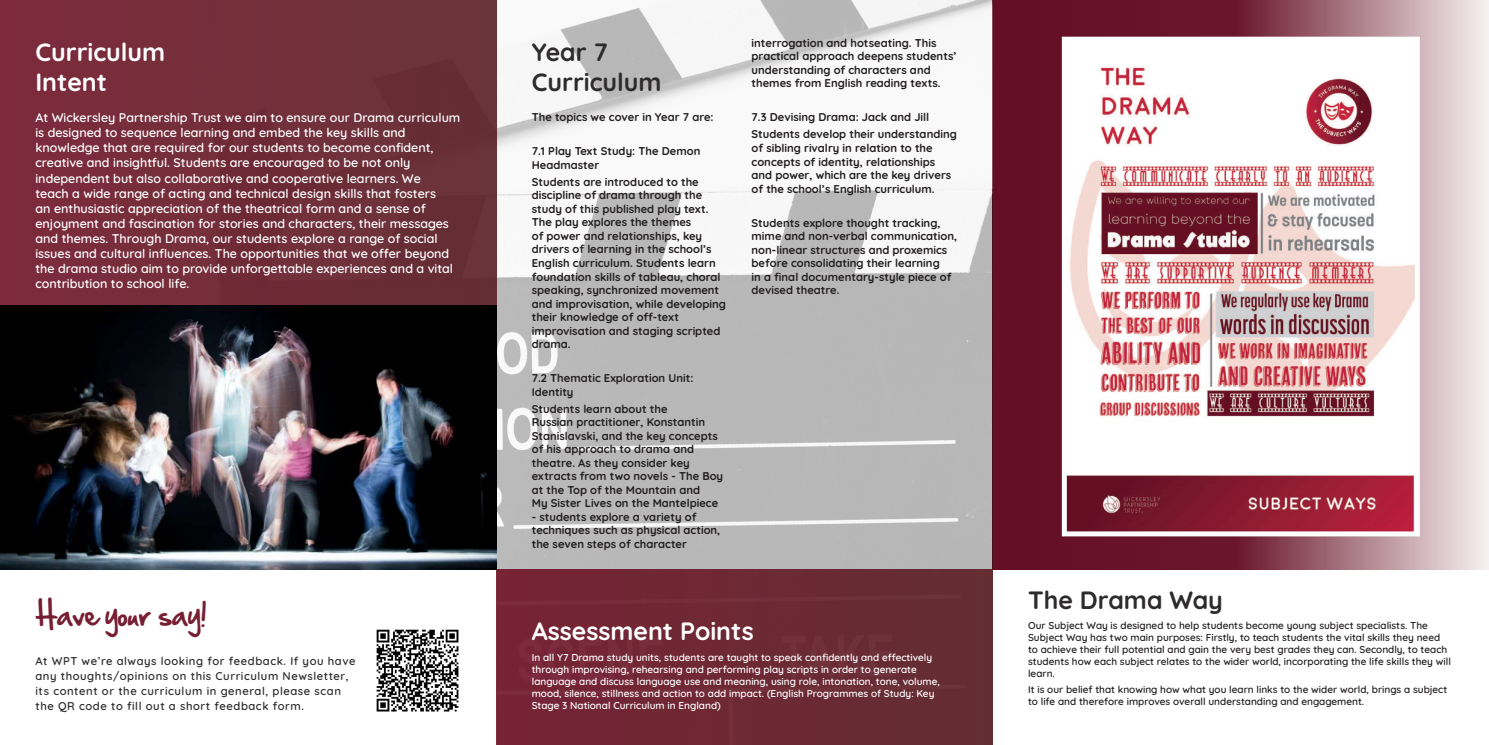
<style>
.page{position:relative;width:1489px;height:745px;background:#fff}
.page>*{position:absolute;margin:0;border:0;box-sizing:border-box;transform-origin:0 0}
.t1{font:700 25px/30px "Quicksand";color:#fff}
.t2{font:700 25px/30px "Quicksand";color:#2e2b2c}
.t3{font:25px "Hand Of Sean";color:#771f32}
.t4{font:600 12.5px/15px "Quicksand";color:#fff}
.t5{font:700 11.25px/13.5px "Quicksand";color:#231f20}
.t6{font:600 11.25px/15px "Quicksand";letter-spacing:.05em;color:#2e2b2c}
.t7{font:600 10px/12px "Quicksand";color:#231f20}
.t8{font:600 10px/12px "Quicksand";color:#fff}
</style>
<div class="page">
<svg style="left:992px;top:0;width:496px;height:569px;background:#9b6472"></svg>
<img style="left:496px;top:0;width:496px;height:569px">
<div style="left:0;top:0;width:496px;height:569px;background:#722e3b"></div>
<img style="left:376px;top:629px;width:83px;height:83px">
<svg style="left:1059px;top:34px;width:363px;height:504px"></svg>
<div style="left:496px;top:569px;width:496px;height:175px;background:#6e2934"></div>
<img style="left:0;top:305px;width:496px;height:264px">
<h1 class="t1" style="left:35px;top:34px;width:131px">Curriculum<br>Intent</h1>
<h1 class="t2" style="left:531px;top:34px;width:131px">Year 7<br>Curriculum</h1>
<p class="t4" style="left:35px;top:110px;width:426px">At Wickersley Partnership Trust we aim to ensure our Drama curriculum is designed to sequence learning and embed the key skills and knowledge that are required for our students to become confident, creative and insightful. Students are encouraged to be not only independent but also collaborative and cooperative learners. We<br>teach a wide range of acting and technical design skills that fosters<br>an enthusiastic appreciation of the theatrical form and a sense of enjoyment and fascination for stories and characters, their messages and themes. Through Drama, our students explore a range of social issues and cultural influences. The opportunities that we offer beyond the drama studio aim to provide unforgettable experiences and a vital contribution to school life.</p>
<p class="t5" style="left:531px;top:109px;width:183px">The topics we cover in Year 7 are:</p>
<p class="t5" style="left:531px;top:143px;width:170px">7.1 Play Text Study: The Demon<br>Headmaster</p>
<p class="t5" style="left:531px;top:174px;width:196px">Students are introduced to the discipline of drama through the study of this published play text.<br>The play explores the themes<br>of power and relationships, key drivers of learning in the school’s<br>English curriculum. Students learn foundation skills of tableau, choral speaking, synchronized movement and improvisation, while developing their knowledge of off-text improvisation and staging scripted drama.</p>
<p class="t5" style="left:531px;top:370px;width:163px">7.2 Thematic Exploration Unit:<br>Identity</p>
<p class="t5" style="left:531px;top:400px;width:193px">Students learn about the<br>Russian practitioner, Konstantin<br>Stanislavski, and the key concepts of his approach to drama and theatre. As they consider key extracts from two novels - The Boy at the Top of the Mountain and<br>My Sister Lives on the Mantelpiece</p>
<p class="t5" style="left:531px;top:508px;width:190px">- students explore a variety of techniques such as physical action, the seven steps of character</p>
<p class="t5" style="left:751px;top:35px;width:206px">interrogation and hotseating. This practical approach deepens students’ understanding of characters and themes from English reading texts.</p>
<p class="t5" style="left:751px;top:108px;width:207px;line-height:17px">7.3 Devising Drama: Jack and Jill<br>Students develop their understanding</p>
<p class="t5" style="left:751px;top:140px;width:201px">of sibling rivalry in relation to the concepts of identity, relationships and power, which are the key drivers of the school’s English curriculum.</p>
<p class="t5" style="left:751px;top:214px;width:207px">Students explore thought tracking, mime and non-verbal communication, non-linear structures and proxemics before consolidating their learning<br>in a final documentary-style piece of devised theatre.</p>
<h1 class="t3" style="left:35px;top:591px;width:173px">Have your say!</h1>
<p class="t6" style="left:35px;top:652px;width:321px">At WPT we’re always looking for feedback. If you have any thoughts/opinions on this Curriculum Newsletter, its content or the curriculum in general, please scan the QR code to fill out a short feedback form.</p>
<h1 class="t1" style="left:531px;top:613px;width:224px">Assessment Points</h1>
<p class="t8" style="left:531px;top:650px;width:410px">In all Y7 Drama study units, students are taught to speak confidently and effectively through improvising, rehearsing and performing play scripts in order to generate language and discuss language use and meaning, using role, intonation, tone, volume, mood, silence, stillness and action to add impact. (English Programmes of Study: Key Stage 3 National Curriculum in England)</p>
<h1 class="t2" style="left:1028px;top:581px;width:196px">The Drama Way</h1>
<p class="t7" style="left:1028px;top:618px;width:424px">Our Subject Way is designed to help students become young subject specialists. The Subject Way has two main purposes: Firstly, to teach students the vital skills they need to achieve their full potential and gain the very best grades they can. Secondly, to teach students how each subject relates to the wider world, incorporating the life skills they will learn.</p>
<p class="t7" style="left:1028px;top:682px;width:420px">It is our belief that knowing how what you learn links to the wider world, brings a subject to life and therefore improves overall understanding and engagement.</p>
</div>
